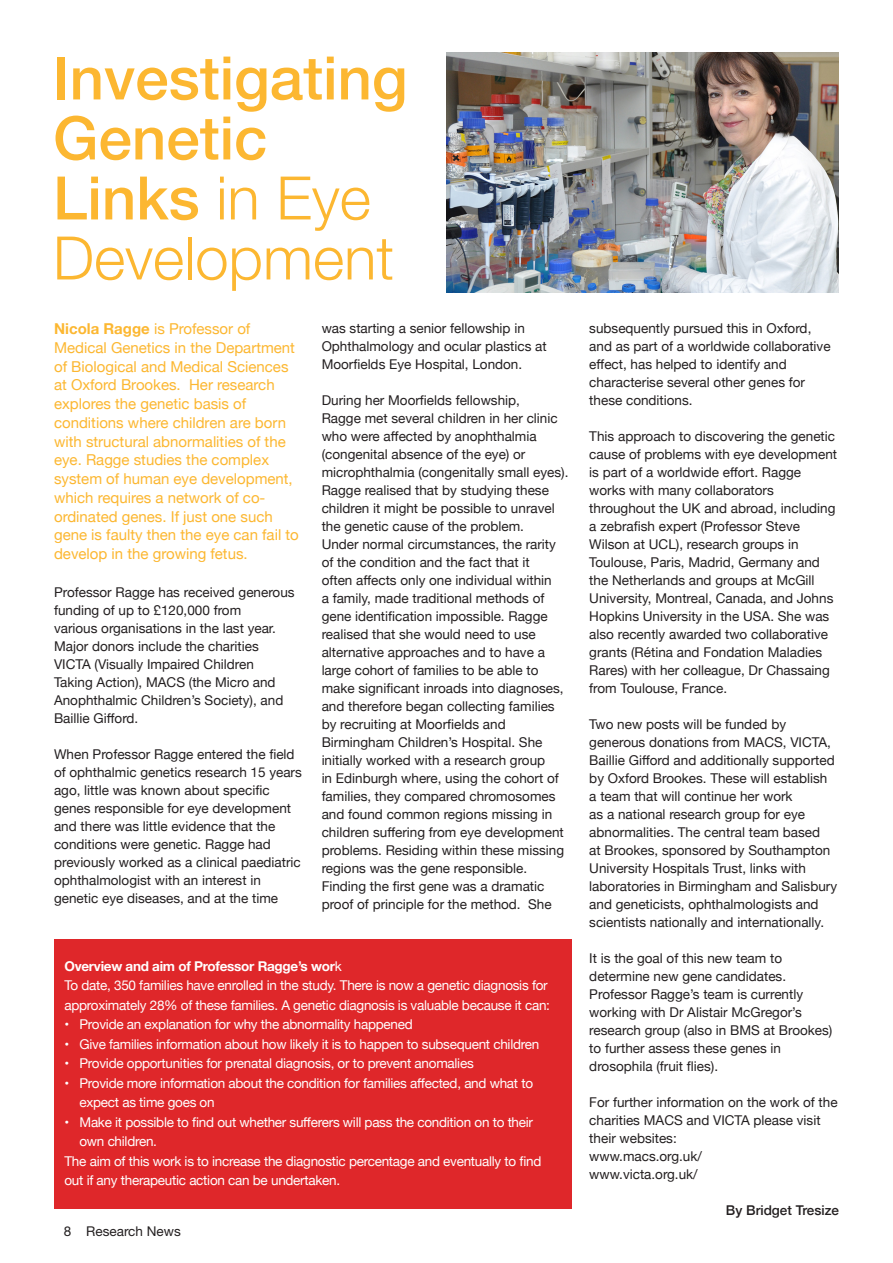
<style>
.page{position:relative;width:893px;height:1263px;background:#fff}
.page>*{position:absolute;margin:0;border:0;box-sizing:border-box;transform-origin:0 0}
.t1{font:300 60px/60px "Helvetica Neue";color:#fcb731}
.t2{font:500 60px/60px "Helvetica Neue";color:#fcb731}
._3_sub_paragraph{font:15px/18.8px "Helvetica Neue";color:#fcb731}
.body_text{font:13.5px/18px "Helvetica Neue";color:#231f20}
.body_text-2{font:13.5px/19.5px "Helvetica Neue";letter-spacing:-.02em;color:#fff}
.body_text-3{font:700 13.5px "Helvetica Neue";letter-spacing:-.02em;color:#fff}
.body_text-4{font:500 13.5px "Helvetica Neue";color:#231f20}
.t3{font:13.5px "Helvetica Neue";color:#231f20}
.s1{font-weight:500}
.s2{font-weight:700}
.s3{font-weight:400}
</style>
<div class="page">
<div style="left:54px;top:939px;width:517px;height:270px;background:#df272a"></div>
<img style="left:446px;top:53px;width:393px;height:239px">
<p class="t2" style="left:53px;top:46px;width:356px">Investigating<br>Genetic</p>
<p class="t1" style="left:53px;top:165px;width:343px"><span class="s1">Links</span> in Eye<br>Development</p>
<p class="_3_sub_paragraph" style="left:54px;top:320px;width:246px"><span class="s2">Nicola Ragge</span> is Professor of<br>Medical Genetics in the Department of Biological and Medical Sciences at Oxford Brookes. Her research explores the genetic basis of conditions where children are born with structural abnormalities of the eye. Ragge studies the complex system of human eye development, which requires a network of co&shy;ordinated genes. If just one such gene is faulty then the eye can fail to develop in the growing fetus.</p>
<p class="body_text" style="left:54px;top:584px;width:242px">Professor Ragge has received generous funding of up to £120,000 from<br>various organisations in the last year.<br>Major donors include the charities VICTA (Visually Impaired Children Taking Action), MACS (the Micro and Anophthalmic Children’s Society), and Baillie Gifford.</p>
<p class="body_text" style="left:54px;top:746px;width:249px">When Professor Ragge entered the field of ophthalmic genetics research 15 years ago, little was known about specific genes responsible for eye development and there was little evidence that the conditions were genetic. Ragge had previously worked as a clinical paediatric ophthalmologist with an interest in genetic eye diseases, and at the time</p>
<p class="body_text" style="left:322px;top:320px;width:227px">was starting a senior fellowship in<br>Ophthalmology and ocular plastics at<br>Moorfields Eye Hospital, London.</p>
<p class="body_text" style="left:322px;top:392px;width:248px">During her Moorfields fellowship,<br>Ragge met several children in her clinic who were affected by anophthalmia (congenital absence of the eye) or microphthalmia (congenitally small eyes).<br>Ragge realised that by studying these children it might be possible to unravel the genetic cause of the problem.<br>Under normal circumstances, the rarity of the condition and the fact that it<br>often affects only one individual within<br>a family, made traditional methods of gene identification impossible. Ragge realised that she would need to use alternative approaches and to have a large cohort of families to be able to make significant inroads into diagnoses, and therefore began collecting families by recruiting at Moorfields and Birmingham Children’s Hospital. She initially worked with a research group<br>in Edinburgh where, using the cohort of families, they compared chromosomes and found common regions missing in children suffering from eye development problems. Residing within these missing regions was the gene responsible.<br>Finding the first gene was a dramatic proof of principle for the method. She</p>
<p class="body_text-3" style="left:65px;top:955px;width:279px">Overview and aim of Professor Ragge’s wor<span class="s3">k</span></p>
<p class="body_text-2" style="left:65px;top:976px;width:487px">To date, 350 families have enrolled in the study. There is now a genetic diagnosis for approximately 28% of these families. A genetic diagnosis is valuable because it can:</p>
<p class="body_text-2" style="left:65px;top:1015px;width:350px">• Provide an explanation for why the abnormality happened</p>
<p class="body_text-2" style="left:65px;top:1035px;width:476px">• Give families information about how likely it is to happen to subsequent children</p>
<p class="body_text-2" style="left:65px;top:1054px;width:411px">• Provide opportunities for prenatal diagnosis, or to prevent anomalies</p>
<p class="body_text-2" style="left:80px;top:1074px;width:455px;text-indent:-15px">• Provide more information about the condition for families affected, and what to expect as time goes on</p>
<p class="body_text-2" style="left:80px;top:1113px;width:455px;text-indent:-15px">• Make it possible to find out whether sufferers will pass the condition on to their own children.</p>
<p class="body_text-2" style="left:65px;top:1152px;width:478px">The aim of this work is to increase the diagnostic percentage and eventually to find out if any therapeutic action can be undertaken.</p>
<p class="t3" style="left:64px;top:1223px;width:119px">8 Research News</p>
<p class="body_text" style="left:589px;top:320px;width:243px">subsequently pursued this in Oxford, and as part of a worldwide collaborative effect, has helped to identify and characterise several other genes for these conditions.</p>
<p class="body_text" style="left:589px;top:428px;width:249px">This approach to discovering the genetic cause of problems with eye development is part of a worldwide effort. Ragge works with many collaborators throughout the UK and abroad, including a zebrafish expert (Professor Steve Wilson at UCL), research groups in Toulouse, Paris, Madrid, Germany and the Netherlands and groups at McGill University, Montreal, Canada, and Johns Hopkins University in the USA. She was also recently awarded two collaborative grants (Rétina and Fondation Maladies Rares) with her colleague, Dr Chassaing from Toulouse, France.</p>
<p class="body_text" style="left:589px;top:716px;width:249px">Two new posts will be funded by generous donations from MACS, VICTA, Baillie Gifford and additionally supported by Oxford Brookes. These will establish a team that will continue her work<br>as a national research group for eye abnormalities. The central team based<br>at Brookes, sponsored by Southampton University Hospitals Trust, links with laboratories in Birmingham and Salisbury and geneticists, ophthalmologists and scientists nationally and internationally.</p>
<p class="body_text" style="left:589px;top:950px;width:245px">It is the goal of this new team to determine new gene candidates.<br>Professor Ragge’s team is currently working with Dr Alistair McGregor’s research group (also in BMS at Brookes) to further assess these genes in drosophila (fruit flies).</p>
<p class="body_text" style="left:589px;top:1094px;width:250px">For further information on the work of the charities MACS and VICTA please visit their websites:</p>
<p class="body_text" style="left:589px;top:1148px;width:114px">www.macs.org.uk/</p>
<p class="body_text" style="left:589px;top:1166px;width:110px">www.victa.org.uk/</p>
<p class="body_text-4" style="left:726px;top:1200px;width:115px">By Bridget Tresize</p>
</div>
